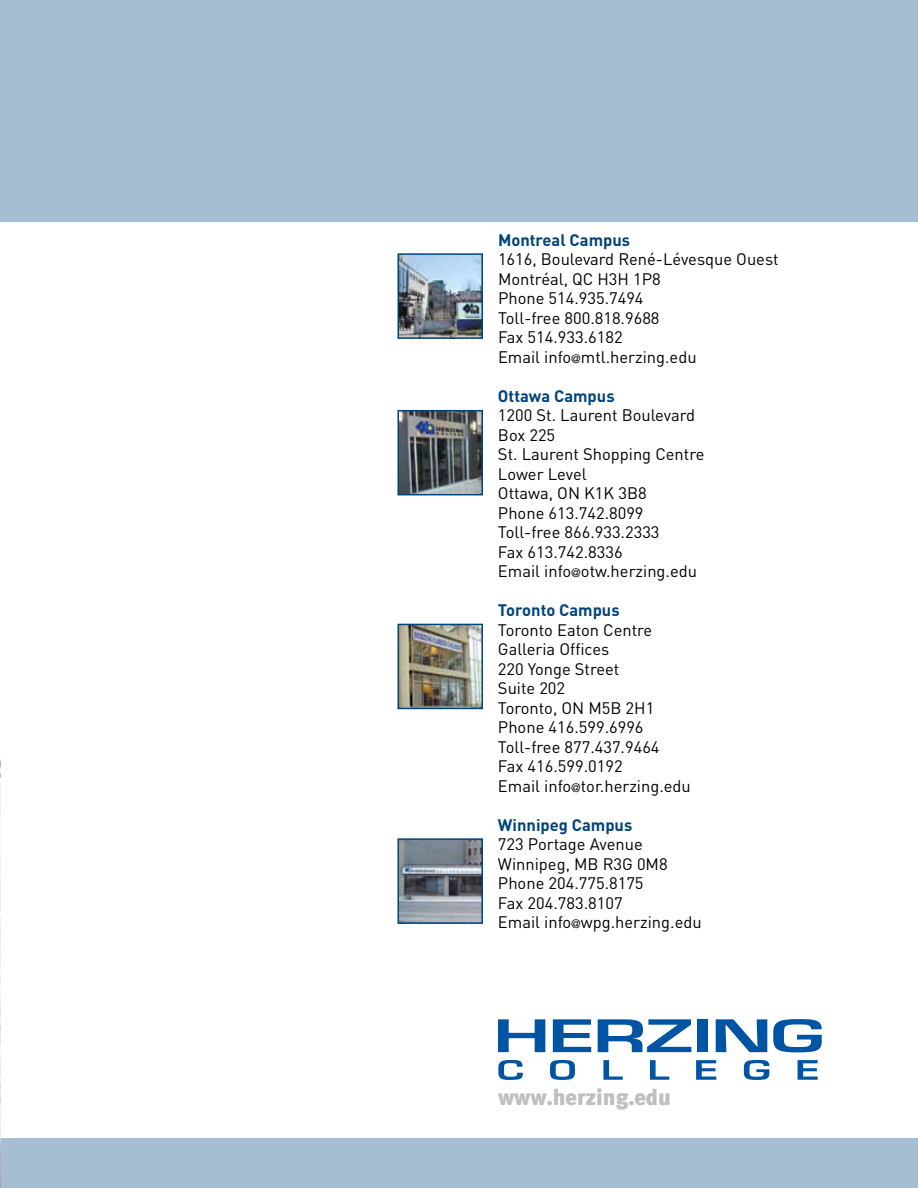
<style>
.page{position:relative;width:918px;height:1188px;background:#fff}
.page>*{position:absolute;margin:0;border:0;box-sizing:border-box;transform-origin:0 0}
.t1{font:900 22.5px "Meta Plus";color:#bec0c2}
.t2{font:16.5px/19.5px "DIN";color:#000}
.t3{font:700 16.5px "DIN";color:#00447c}
.s1{font-family:"Meta Plus Normal";font-size:12px}
</style>
<div class="page">
<div style="left:0;top:0;width:918px;height:222px;background:#a6bed1"></div>
<div style="left:0;top:1138px;width:918px;height:50px;background:#a6bed1"></div>
<svg style="left:498px;top:1019px;width:47px;height:33px"></svg>
<svg style="left:553px;top:1019px;width:38px;height:33px"></svg>
<svg style="left:598px;top:1019px;width:93px;height:33px"></svg>
<div style="left:697px;top:1019px;width:10px;height:33px;background:#0054a4"></div>
<svg style="left:716px;top:1019px;width:51px;height:33px"></svg>
<svg style="left:773px;top:1019px;width:49px;height:33px"></svg>
<svg style="left:498px;top:1060px;width:25px;height:20px"></svg>
<svg style="left:550px;top:1060px;width:25px;height:20px"></svg>
<svg style="left:603px;top:1060px;width:20px;height:20px"></svg>
<svg style="left:650px;top:1060px;width:19px;height:20px"></svg>
<svg style="left:696px;top:1060px;width:20px;height:20px"></svg>
<svg style="left:744px;top:1060px;width:26px;height:20px"></svg>
<svg style="left:798px;top:1060px;width:20px;height:20px"></svg>
<img style="left:401px;top:256px;width:79px;height:80px">
<div style="left:398px;top:253px;width:85px;height:86px;border:2px solid #00447c"></div>
<img style="left:401px;top:413px;width:79px;height:79px">
<div style="left:398px;top:410px;width:85px;height:85px;border:2px solid #00447c"></div>
<img style="left:401px;top:627px;width:79px;height:79px">
<div style="left:398px;top:624px;width:85px;height:85px;border:2px solid #00447c"></div>
<img style="left:401px;top:841px;width:79px;height:80px">
<div style="left:398px;top:838px;width:85px;height:86px;border:2px solid #00447c"></div>
<img style="left:0;top:759px;width:1px;height:429px">
<p class="t3" style="left:498px;top:229px;width:134px">Montreal Campus</p>
<p class="t2" style="left:498px;top:249px;width:282px">1616, Boulevard René-Lévesque Ouest<br>Montréal, QC H3H 1P8<br>Phone 514.935.7494<br>Toll-free 800.818.9688<br>Fax 514.933.6182<br>Email info<span class="s1">@</span>mtl.herzing.edu</p>
<p class="t3" style="left:498px;top:385px;width:118px">Ottawa Campus</p>
<p class="t2" style="left:498px;top:405px;width:208px">1200 St. Laurent Boulevard<br>Box 225<br>St. Laurent Shopping Centre<br>Lower Level<br>Ottawa, ON K1K 3B8<br>Phone 613.742.8099<br>Toll-free 866.933.2333<br>Fax 613.742.8336<br>Email info<span class="s1">@</span>otw.herzing.edu</p>
<p class="t3" style="left:498px;top:600px;width:123px">Toronto Campus</p>
<p class="t2" style="left:498px;top:620px;width:194px">Toronto Eaton Centre<br>Galleria Offices<br>220 Yonge Street<br>Suite 202<br>Toronto, ON M5B 2H1<br>Phone 416.599.6996<br>Toll-free 877.437.9464<br>Fax 416.599.0192<br>Email info<span class="s1">@</span>tor.herzing.edu</p>
<p class="t3" style="left:498px;top:814px;width:136px">Winnipeg Campus</p>
<p class="t2" style="left:498px;top:834px;width:205px">723 Portage Avenue<br>Winnipeg, MB R3G 0M8<br>Phone 204.775.8175<br>Fax 204.783.8107<br>Email info<span class="s1">@</span>wpg.herzing.edu</p>
<h1 class="t1" style="left:498px;top:1084px;width:174px">www.herzing.edu</h1>
</div>
